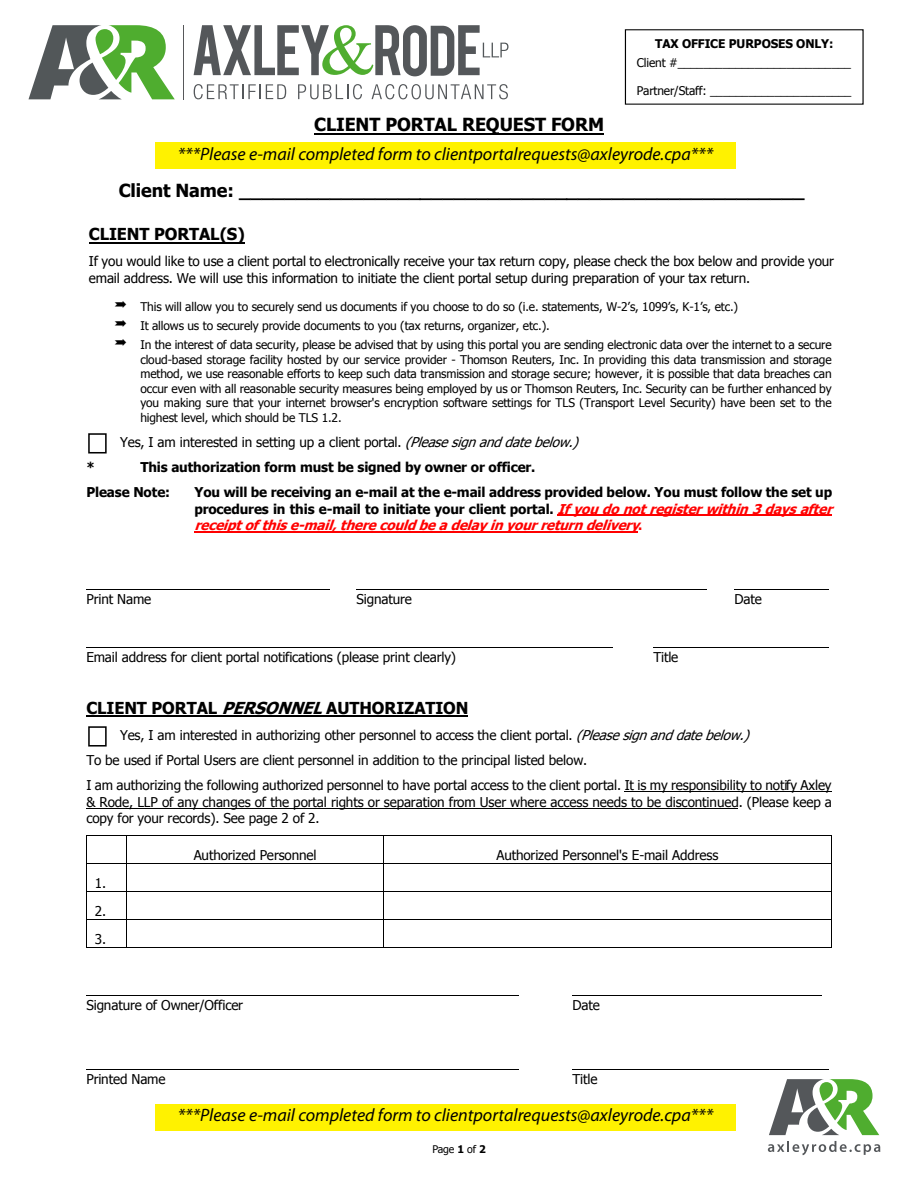
<style>
.page{position:relative;width:918px;height:1188px;background:#fff}
.page>*{position:absolute;margin:0;border:0;box-sizing:border-box;transform-origin:0 0}
.t1{font:italic 18px "Myriad Pro";color:#000}
.t2{font:700 18px "Tahoma";letter-spacing:-.005em;color:#000}
.t3{font:700 16.5px "Tahoma";letter-spacing:-.005em;color:#000}
.t4{font:13.5px/16.4px "Tahoma";letter-spacing:-.01em;color:#000}
.t5{font:700 13.5px/16.4px "Tahoma";letter-spacing:-.01em;color:#000}
.t6{font:12px/14.4px "Tahoma";letter-spacing:-.01em;color:#000}
.t7{font:700 12px "Tahoma";letter-spacing:-.01em;color:#000}
.t8{font:10.5px "Tahoma";letter-spacing:-.015em;color:#000}
.s1{font-style:italic}
.s2{font-style:italic;color:#f00}
.s3{color:#f00}
.s4{font-weight:700}
</style>
<div class="page">
<svg style="left:625px;top:29px;width:239px;height:76px"></svg>
<hr style="left:314px;top:133px;width:290px;height:1px;background:#000">
<hr style="left:89px;top:243px;width:155px;height:1px;background:#000">
<hr style="left:558px;top:515px;width:274px;height:1px;background:#f00">
<hr style="left:194px;top:531px;width:444px;height:1px;background:#f00">
<hr style="left:86px;top:589px;width:243px;height:1px;background:#000">
<hr style="left:356px;top:589px;width:351px;height:1px;background:#000">
<hr style="left:734px;top:589px;width:95px;height:1px;background:#000">
<hr style="left:86px;top:647px;width:527px;height:1px;background:#000">
<hr style="left:653px;top:647px;width:176px;height:1px;background:#000">
<hr style="left:86px;top:715px;width:382px;height:2px;background:#000">
<hr style="left:624px;top:791px;width:208px;height:1px;background:#000">
<hr style="left:86px;top:808px;width:652px;height:1px;background:#000">
<hr style="left:86px;top:835px;width:746px;height:1px;background:#000">
<hr style="left:86px;top:863px;width:746px;height:1px;background:#000">
<hr style="left:86px;top:891px;width:746px;height:1px;background:#000">
<hr style="left:86px;top:919px;width:746px;height:1px;background:#000">
<svg style="left:86px;top:836px;width:1px;height:111px"></svg>
<hr style="left:86px;top:947px;width:41px;height:1px;background:#000">
<hr style="left:127px;top:947px;width:256px;height:1px;background:#000">
<svg style="left:383px;top:836px;width:1px;height:112px"></svg>
<hr style="left:384px;top:947px;width:447px;height:1px;background:#000">
<svg style="left:831px;top:836px;width:1px;height:112px"></svg>
<hr style="left:86px;top:995px;width:432px;height:1px;background:#000">
<hr style="left:572px;top:995px;width:250px;height:1px;background:#000">
<hr style="left:86px;top:1069px;width:432px;height:1px;background:#000">
<hr style="left:572px;top:1069px;width:257px;height:1px;background:#000">
<svg style="left:88px;top:433px;width:19px;height:21px"></svg>
<svg style="left:88px;top:726px;width:19px;height:21px"></svg>
<hr style="left:183px;top:25px;width:1px;height:74px;background:#57585a">
<svg style="left:194px;top:84px;width:92px;height:15px"></svg>
<svg style="left:298px;top:84px;width:64px;height:15px"></svg>
<svg style="left:372px;top:84px;width:136px;height:15px"></svg>
<svg style="left:29px;top:25px;width:146px;height:74px"></svg>
<svg style="left:194px;top:25px;width:314px;height:51px"></svg>
<svg style="left:768px;top:1141px;width:112px;height:14px"></svg>
<svg style="left:769px;top:1079px;width:110px;height:56px"></svg>
<div style="left:155px;top:142px;width:581px;height:27px;background:#fff200"></div>
<div style="left:155px;top:1104px;width:581px;height:27px;background:#fff200"></div>
<h1 class="t2" style="left:314px;top:112px;width:291px">CLIENT PORTAL REQUEST FORM</h1>
<p class="t7" style="left:655px;top:35px;width:180px">TAX OFFICE PURPOSES ONLY:</p>
<p class="t6" style="left:637px;top:55px;width:216px">Client #___________________________</p>
<p class="t6" style="left:637px;top:83px;width:216px">Partner/Staff: ______________________</p>
<h1 class="t1" style="left:178px;top:143px;width:537px">***Please e-mail completed form to clientportalrequests@axleyrode.cpa***</h1>
<h1 class="t2" style="left:119px;top:177px;width:687px">Client Name: __________________________________________________</h1>
<p class="t3" style="left:89px;top:223px;width:157px">CLIENT PORTAL(S)</p>
<p class="t4" style="left:89px;top:253px;width:747px">If you would like to use a client portal to electronically receive your tax return copy, please check the box below and provide your email address. We will use this information to initiate the client portal setup during preparation of your tax return.</p>
<p class="t6" style="left:140px;top:297px;width:693px;line-height:19.2px">This will allow you to securely send us documents if you choose to do so (i.e. statements, W-2’s, 1099’s, K-1’s, etc.)<br>It allows us to securely provide documents to you (tax returns, organizer, etc.).<br>In the interest of data security, please be advised that by using this portal you are sending electronic data over the internet to a secure</p>
<p class="t6" style="left:140px;top:352px;width:693px;text-align:justify">cloud-based storage facility hosted by our service provider - Thomson Reuters, Inc. In providing this data transmission and storage method, we use reasonable efforts to keep such data transmission and storage secure; however, it is possible that data breaches can occur even with all reasonable security measures being employed by us or Thomson Reuters, Inc. Security can be further enhanced by you making sure that your internet browser's encryption software settings for TLS (Transport Level Security) have been set to the highest level, which should be TLS 1.2.</p>
<p class="t4" style="left:120px;top:433px;width:465px">Yes, I am interested in setting up a client portal. <span class="s1">(Pleasesignanddatebelow.)</span></p>
<p class="t5" style="left:86px;top:458px;width:10px">*</p>
<p class="t5" style="left:86px;top:454px;width:451px;line-height:25.3px;text-indent:54px">This authorization form must be signed by owner or officer.<br>Please Note:</p>
<p class="t5" style="left:194px;top:483px;width:645px">You will be receiving an e-mail at the e-mail address provided below. You must follow the set up procedures in this e-mail to initiate your client portal. <span class="s2">Ifyoudonotregisterwithin3daysafter receiptofthise-mail,therecouldbeadelay inyourreturndelivery</span><span class="s3">.</span></p>
<p class="t4" style="left:86px;top:590px;width:66px">Print Name</p>
<p class="t4" style="left:356px;top:590px;width:57px">Signature</p>
<p class="t4" style="left:734px;top:590px;width:29px">Date</p>
<p class="t4" style="left:86px;top:648px;width:371px">Email address for client portal notifi )y l rael ctni rpesaelp(snoi tac</p>
<p class="t4" style="left:653px;top:648px;width:26px">eltiT</p>
<p class="t3" style="left:86px;top:696px;width:384px">CLIENT PORTAL <span class="s1">PERSONNEL</span>AUTHORIZATION</p>
<p class="t4" style="left:86px;top:722px;width:747px;line-height:25.3px;text-indent:34px">Yes, I am interested in authorizing other personnel to access the client portal. <span class="s1">(Pleasesignanddatebelow.)<br></span>To be used if Portal Users are client personnel in addition to the principal listed below.<br>I am authorizing the following authorized personnel to have portal access to the client portal. It is my responsibility to notify Axley</p>
<p class="t4" style="left:86px;top:793px;width:747px">&amp; Rode, LLP of any changes of the portal rights or separation from User where access needs to be discontinued. (Please keep a copy for your records). See page 2 of 2.</p>
<p class="t4" style="left:194px;top:846px;width:124px">Authorized Personnel</p>
<p class="t4" style="left:496px;top:846px;width:223px">Authorized Personnel's E-mail Address</p>
<p class="t4" style="left:95px;top:869px;width:13px;line-height:28px;text-align:justify">1.<br>2.<br>3.</p>
<p class="t4" style="left:86px;top:996px;width:158px">Signature of Owner/Officer</p>
<p class="t4" style="left:572px;top:996px;width:29px">Date</p>
<p class="t4" style="left:86px;top:1071px;width:81px">Printed Name</p>
<p class="t4" style="left:572px;top:1071px;width:26px">Title</p>
<h1 class="t1" style="left:178px;top:1104px;width:537px">***Please e-mail completed form to clientportalrequests@axleyrode.cpa***</h1>
<p class="t8" style="left:432px;top:1142px;width:55px">Page <span class="s4">1</span> of <span class="s4">2</span></p>
</div>
